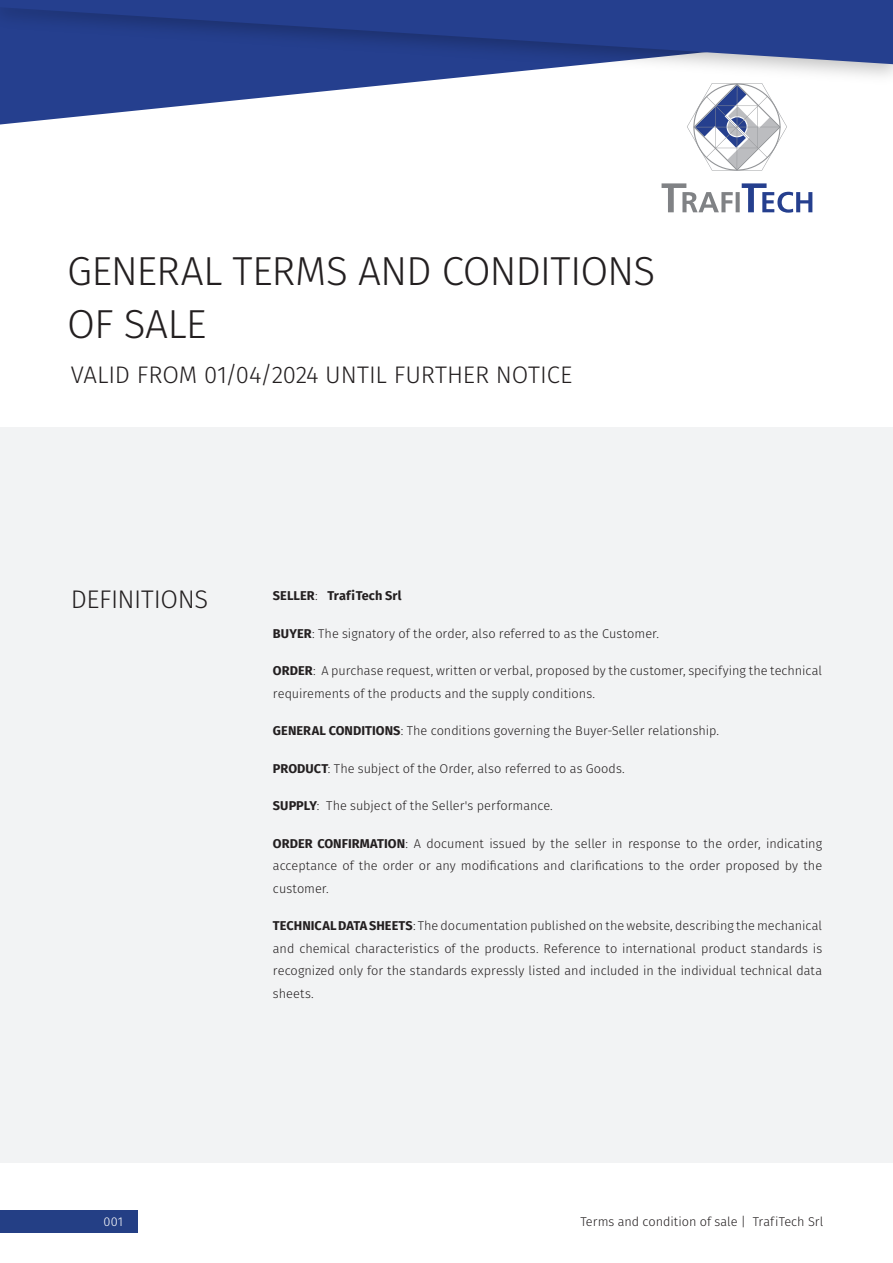
<style>
.page{position:relative;width:893px;height:1263px;background:#fff}
.page>*{position:absolute;margin:0;border:0;box-sizing:border-box;transform-origin:0 0}
.Headline_27_31_Left{font:300 40.5px "Fira Sans";letter-spacing:-.025em;color:#231f20}
.Headline_17_25_Left{font:300 25.5px "Fira Sans";letter-spacing:-.015em;color:#231f20}
.Headline_17_25_Left-2{font:300 24px "Fira Sans";letter-spacing:-.005em;color:#231f20}
.Copy_Text_08_14_Full_Length{font:300 12.75px/22.5px "Fira Sans";color:#231f20;text-align:justify}
.Copy_Text_08_14_Full_Length-2{font:700 12.75px "Fira Sans";letter-spacing:.005em;color:#231f20}
.t1{font:300 12.75px "Fira Sans";color:#fff}
.s1{font-weight:300}
.s2{font-weight:700}
</style>
<div class="page">
<div style="left:0;top:1210px;width:138px;height:22px;background:#243f85"></div>
<svg style="left:0;top:93px;width:307px;height:32px"></svg>
<img style="left:0;top:64px;width:893px;height:29px">
<svg style="left:0;top:0;width:893px;height:64px;background:#29428d"></svg>
<svg style="left:687px;top:83px;width:100px;height:88px"></svg>
<svg style="left:662px;top:183px;width:150px;height:30px"></svg>
<div style="left:0;top:428px;width:893px;height:735px;background:#f2f3f4"></div>
<p class="Headline_27_31_Left" style="left:67px;top:242px;width:589px">GENERAL TERMS AND CONDITIONS</p>
<p class="Headline_27_31_Left" style="left:67px;top:294px;width:141px">OF SALE</p>
<p class="Headline_17_25_Left-2" style="left:71px;top:357px;width:503px">VALID FROM 01/04/2024 UNTIL FURTHER NOTICE</p>
<p class="Headline_17_25_Left" style="left:71px;top:580px;width:139px">DEFINITIONS</p>
<p class="Copy_Text_08_14_Full_Length-2" style="left:273px;top:585px;width:130px">SELLER<span class="s1">:</span> Traf iTech Srl</p>
<p class="Copy_Text_08_14_Full_Length" style="left:273px;top:622px;width:387px"><span class="s2">BUYER</span>: The signatory of the order, also referred to as the Customer.</p>
<p class="Copy_Text_08_14_Full_Length" style="left:273px;top:659px;width:551px"><span class="s2">ORDER</span>: A purchase request, written or verbal, proposed by the customer, specifying the technical requirements of the products and the supply conditions.</p>
<p class="Copy_Text_08_14_Full_Length" style="left:273px;top:719px;width:448px"><span class="s2">GENERAL CONDITIONS</span>: The conditions governing the Buyer-Seller relationship.</p>
<p class="Copy_Text_08_14_Full_Length" style="left:273px;top:757px;width:353px"><span class="s2">PRODUCT</span>: The subject of the Order, also referred to as Goods.</p>
<p class="Copy_Text_08_14_Full_Length" style="left:273px;top:794px;width:281px"><span class="s2">SUPPLY</span>: The subject of the Seller's performance.</p>
<p class="Copy_Text_08_14_Full_Length" style="left:273px;top:832px;width:551px"><span class="s2">ORDER CONFIRMATION</span>: A document issued by the seller in response to the order, indicating acceptance of the order or any modifications and clarifications to the order proposed by the customer.</p>
<p class="Copy_Text_08_14_Full_Length" style="left:273px;top:914px;width:551px"><span class="s2">TECHNICAL DATA SHEETS</span>: The documentation published on the website, describing the mechanical and chemical characteristics of the products. Reference to international product standards is recognized only for the standards expressly listed and included in the individual technical data sheets.</p>
<p class="t1" style="left:104px;top:1212px;width:21px">001</p>
<p class="Copy_Text_08_14_Full_Length" style="left:580px;top:1210px;width:245px">Terms and condition of sale | Traf iTech Srl</p>
</div>
